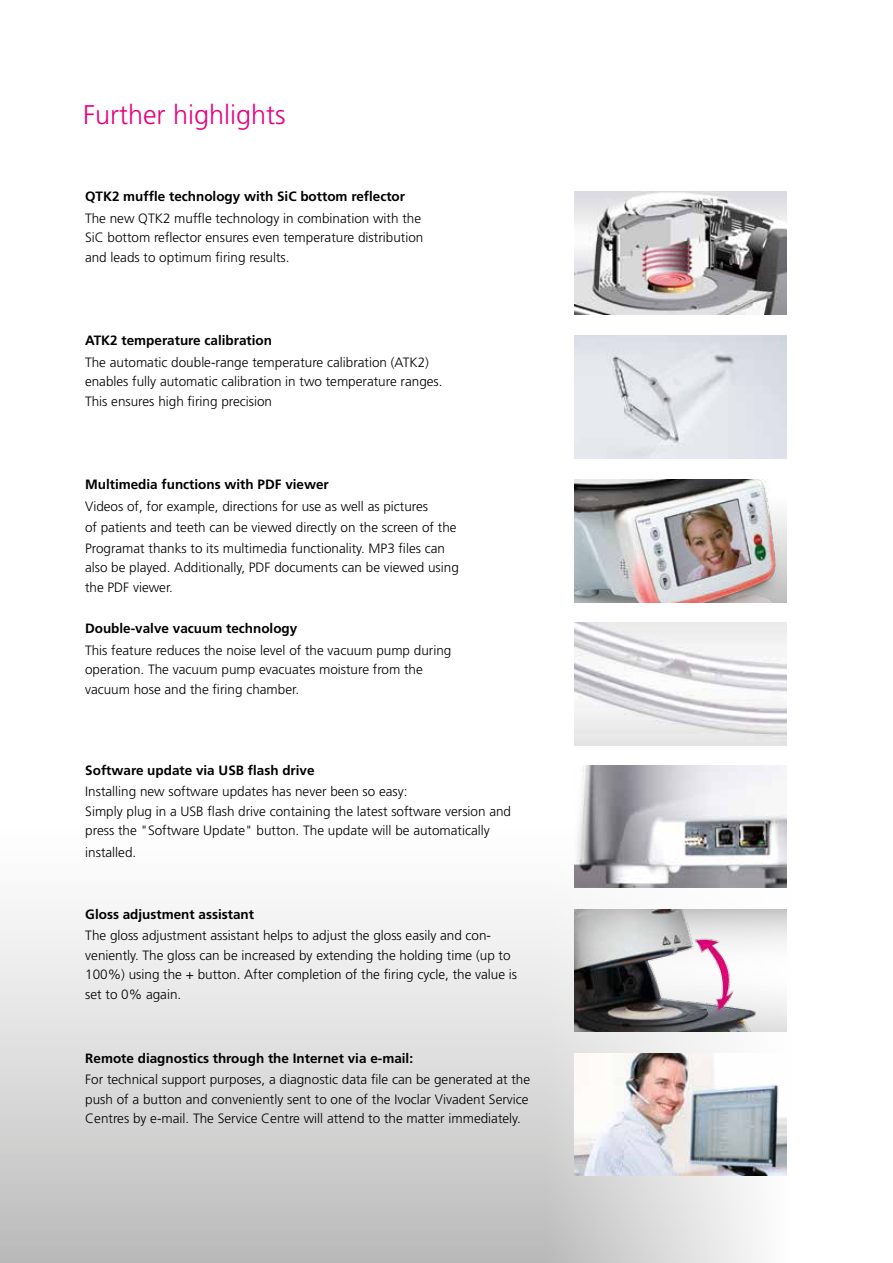
<style>
.page{position:relative;width:893px;height:1263px;background:#fff}
.page>*{position:absolute;margin:0;border:0;box-sizing:border-box;transform-origin:0 0}
.t1{font:300 27px "Frutiger";color:#e6007d}
.t2{font:300 13.5px/19.5px "Frutiger";color:#000}
.t3{font:700 13.5px "Frutiger";color:#000}
</style>
<div class="page">
<svg style="left:0;top:912px;width:757px;height:351px;background:#d9d9d9"></svg>
<img style="left:574px;top:1053px;width:213px;height:123px">
<img style="left:574px;top:765px;width:213px;height:123px">
<svg style="left:758px;top:909px;width:29px;height:123px"></svg>
<img style="left:574px;top:909px;width:184px;height:123px">
<img style="left:574px;top:479px;width:213px;height:123px">
<img style="left:574px;top:335px;width:213px;height:123px">
<img style="left:574px;top:191px;width:213px;height:123px">
<img style="left:574px;top:623px;width:213px;height:123px">
<h1 class="t1" style="left:83px;top:100px;width:204px">Further highlights</h1>
<p class="t3" style="left:85px;top:189px;width:322px">QTK2 muffle technology with SiC bottom reflector</p>
<p class="t2" style="left:85px;top:208px;width:340px">The new QTK2 muffle technology in combination with the<br>SiC bottom reflector ensures even temperature distribution and leads to optimum firing results.</p>
<p class="t3" style="left:85px;top:333px;width:188px">ATK2 temperature calibration</p>
<p class="t2" style="left:85px;top:352px;width:359px">The automatic double-range temperature calibration (ATK2) enables fully automatic calibration in two temperature ranges.<br>This ensures high firing precision</p>
<p class="t3" style="left:85px;top:477px;width:245px">Multimedia functions with PDF viewer</p>
<p class="t2" style="left:85px;top:495px;width:373px;line-height:21.1px">Videos of, for example, directions for use as well as pictures<br>of patients and teeth can be viewed directly on the screen of the<br>Programat thanks to its multimedia functionality. MP3 files can</p>
<p class="t2" style="left:85px;top:558px;width:375px">also be played. Additionally, PDF documents can be viewed using the PDF viewer.</p>
<p class="t3" style="left:85px;top:621px;width:214px">Double-valve vacuum technology</p>
<p class="t2" style="left:85px;top:640px;width:368px">This feature reduces the noise level of the vacuum pump during operation. The vacuum pump evacuates moisture from the vacuum hose and the firing chamber.</p>
<p class="t3" style="left:85px;top:763px;width:231px">Software update via USB flash drive</p>
<p class="t2" style="left:85px;top:782px;width:427px">Installing new software updates has never been so easy:<br>Simply plug in a USB flash drive containing the latest software version and press the "Software Update" button. The update will be automatically</p>
<p class="t2" style="left:85px;top:842px;width:53px">installed.</p>
<p class="t3" style="left:85px;top:907px;width:170px">Gloss adjustment assistant</p>
<p class="t2" style="left:85px;top:926px;width:433px">The gloss adjustment assistant helps to adjust the gloss easily and con&shy;veniently. The gloss can be increased by extending the holding time (up to 100%) using the + button. After completion of the firing cycle, the value is set to 0% again.</p>
<p class="t3" style="left:85px;top:1050px;width:329px">Remote diagnostics through the Internet via e-mail:</p>
<p class="t2" style="left:85px;top:1070px;width:446px;text-align:justify">For technical support purposes, a diagnostic data file can be generated at the push of a button and conveniently sent to one of the Ivoclar Vivadent Service Centres by e-mail. The Service Centre will attend to the matter immediately.</p>
</div>
